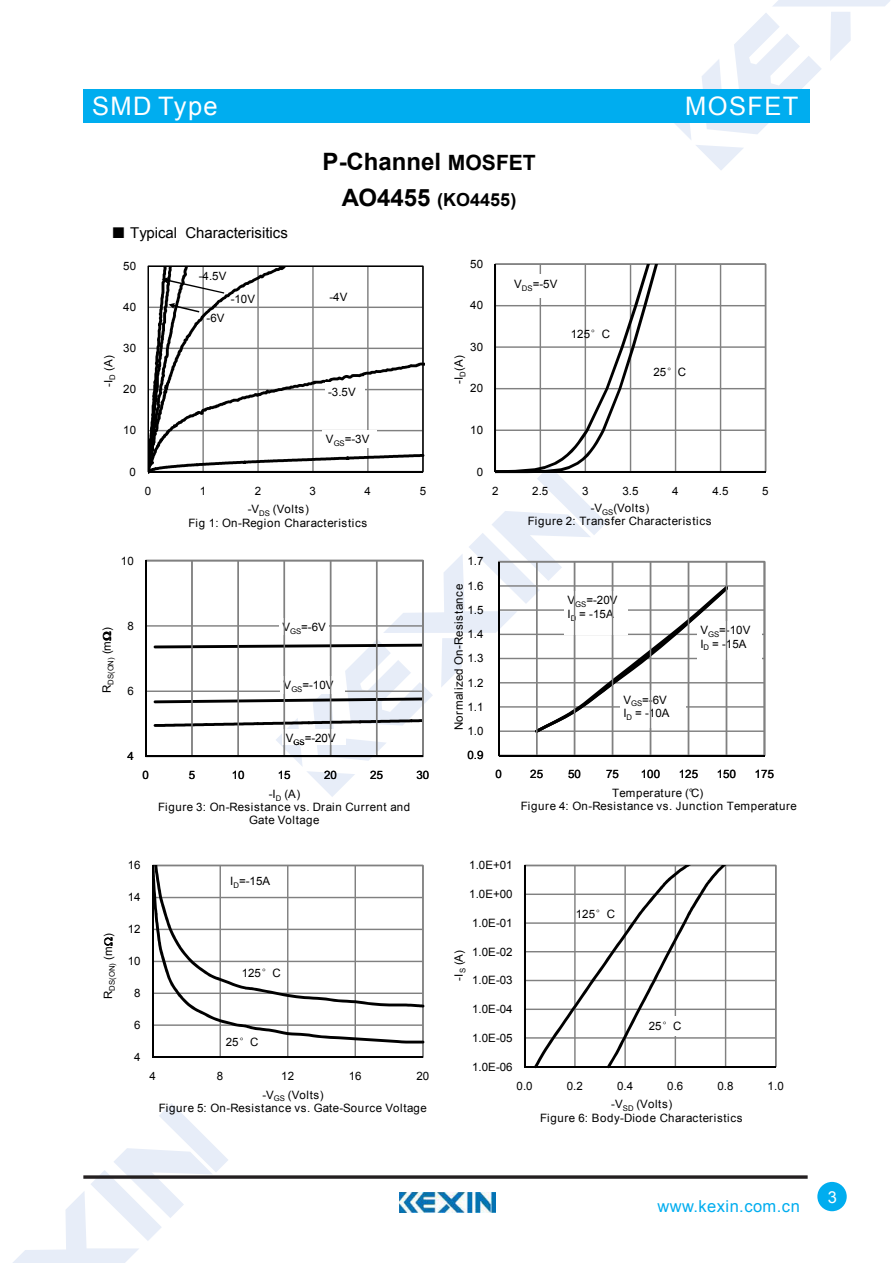
<style>
.page{position:relative;width:893px;height:1263px;background:#fff}
.page>*{position:absolute;margin:0;border:0;box-sizing:border-box;transform-origin:0 0}
.t1{font:25.5px "Arial";letter-spacing:.055em;color:#fff}
.t2{font:700 24px "Arial";color:#000}
.t3{font:700 18px "Arial";letter-spacing:.005em;color:#000}
.t4{font:16.5px "Arial";letter-spacing:.025em;color:#00adef}
.t5{font:16.5px "Arial";color:#fff}
.t6{font:15px "Arial";color:#000}
.t7{font:11.55px/13.4px "Arial";letter-spacing:.005em;color:#000}
.t8{font:11.55px/13.4px "Arial";letter-spacing:.055em;color:#000;text-align:center}
.t9{font:11.55px "Arial";letter-spacing:.05em;color:#000}
.t10{font:7.8px "Arial";letter-spacing:-.005em;color:#000}
.s1{font-size:21px}
.s2{font-size:24px}
.s3{font-family:"Sim Sun"}
.s4{font-family:"TT64 E9 BFA0 t CID Win Char Set FFFF H"}
</style>
<div class="page">
<svg style="left:674px;top:0;width:216px;height:170px"></svg>
<svg style="left:13px;top:1103px;width:215px;height:160px"></svg>
<div style="left:83px;top:89px;width:726px;height:34px;background:#00adef"></div>
<svg style="left:83px;top:1175px;width:725px;height:4px;background:#433f40"></svg>
<div style="left:817px;top:1182px;width:30px;height:29px;background:#00adef;border-radius:50%"></div>
<img style="left:400px;top:1193px;width:95px;height:20px">
<svg style="left:495px;top:263px;width:271px;height:209px"></svg>
<hr style="left:495px;top:471px;width:270px;height:1px;background:#000">
<svg style="left:148px;top:264px;width:580px;height:533px"></svg>
<div style="left:511px;top:275px;width:62px;height:23px;background:#fff"></div>
<svg style="left:145px;top:560px;width:279px;height:197px"></svg>
<hr style="left:145px;top:561px;width:2px;height:195px;background:#000">
<hr style="left:146px;top:756px;width:277px;height:1px;background:#000">
<svg style="left:525px;top:865px;width:251px;height:201px"></svg>
<hr style="left:524px;top:865px;width:1px;height:202px;background:#000">
<hr style="left:525px;top:1066px;width:251px;height:1px;background:#000">
<svg style="left:534px;top:865px;width:202px;height:203px"></svg>
<div style="left:646px;top:1016px;width:40px;height:20px;background:#fff"></div>
<svg style="left:498px;top:561px;width:267px;height:195px"></svg>
<hr style="left:498px;top:562px;width:1px;height:194px;background:#000">
<hr style="left:499px;top:755px;width:265px;height:1px;background:#000">
<hr style="left:152px;top:865px;width:1px;height:192px;background:#000">
<hr style="left:153px;top:1056px;width:270px;height:2px;background:#000">
<svg style="left:153px;top:1008px;width:271px;height:36px"></svg>
<svg style="left:153px;top:865px;width:271px;height:143px"></svg>
<div style="left:227px;top:872px;width:57px;height:19px;background:#fff"></div>
<h1 class="t1" style="left:92px;top:89px;width:127px">SMD Type</h1>
<h1 class="t1" style="left:685px;top:89px;width:115px">MOSFET</h1>
<h2 class="t2" style="left:323px;top:146px;width:215px">P-Channel <span class="s1">MOSFET</span></h2>
<h3 class="t3" style="left:342px;top:188px;width:176px"><span class="s2">AO4455</span> (KO4455)</h3>
<p class="t6" style="left:111px;top:223px;width:178px"><span class="s3">■</span> Typical Characterisitics</p>
<p class="t7" style="left:123px;top:259px;width:14px">50</p>
<p class="t7" style="left:123px;top:301px;width:14px">40</p>
<p class="t7" style="left:199px;top:269px;width:29px">-4.5V</p>
<p class="t7" style="left:231px;top:293px;width:26px">-10V</p>
<p class="t7" style="left:207px;top:311px;width:19px">-6V</p>
<p class="t7" style="left:329px;top:290px;width:19px">-4V</p>
<p class="t7" style="left:470px;top:257px;width:14px">50</p>
<p class="t7" style="left:470px;top:299px;width:14px">40</p>
<p class="t7" style="left:514px;top:277px;width:45px">V<sub>DS</sub>=-5V</p>
<p class="t7" style="left:571px;top:327px;width:41px">125<span class="s4">°</span>C</p>
<p class="t7" style="left:123px;top:342px;width:14px">30</p>
<p class="t7" style="left:470px;top:340px;width:14px">30</p>
<p class="t7" style="left:102px;top:387px;width:33px;rotate:-90deg">-I<sub>D</sub> (A)</p>
<p class="t7" style="left:123px;top:383px;width:14px">20</p>
<p class="t7" style="left:328px;top:385px;width:29px">-3.5V</p>
<p class="t7" style="left:452px;top:384px;width:30px;rotate:-90deg">-I<sub>D</sub>(A)</p>
<p class="t7" style="left:470px;top:382px;width:14px">20</p>
<p class="t7" style="left:653px;top:365px;width:34px">25<span class="s4">°</span>C</p>
<p class="t7" style="left:123px;top:424px;width:14px">10</p>
<p class="t7" style="left:326px;top:433px;width:45px">V<sub>GS</sub>=-3V</p>
<p class="t7" style="left:470px;top:423px;width:14px">10</p>
<p class="t7" style="left:129px;top:465px;width:8px">0</p>
<p class="t7" style="left:477px;top:465px;width:8px">0</p>
<p class="t7" style="left:145px;top:484px;width:8px">0</p>
<p class="t7" style="left:200px;top:484px;width:8px">1</p>
<p class="t7" style="left:255px;top:484px;width:8px">2</p>
<p class="t7" style="left:310px;top:484px;width:8px">3</p>
<p class="t7" style="left:365px;top:484px;width:8px">4</p>
<p class="t7" style="left:420px;top:484px;width:8px">5</p>
<p class="t7" style="left:121px;top:554px;width:14px">10</p>
<p class="t8" style="left:189px;top:503px;width:180px">-V<sub>DS</sub> (Volts)<br>Fig 1: On-Region Characteristics</p>
<p class="t10" style="left:106px;top:693px;width:67px;rotate:-90deg"><sup>R</sup>DS(ON) <sup>(m</sup> <sup>)</sup></p>
<p class="t7" style="left:127px;top:619px;width:8px">8</p>
<p class="t7" style="left:127px;top:684px;width:8px">6</p>
<p class="t7" style="left:282px;top:621px;width:45px">V<sub>GS</sub>=-6V</p>
<p class="t7" style="left:284px;top:679px;width:51px">V<sub>GS</sub>=-10V</p>
<p class="t7" style="left:127px;top:750px;width:8px">4</p>
<p class="t7" style="left:286px;top:732px;width:51px">V<sub>GS</sub>=-20V</p>
<p class="t7" style="left:143px;top:769px;width:8px">0</p>
<p class="t7" style="left:189px;top:769px;width:8px">5</p>
<p class="t7" style="left:232px;top:769px;width:14px">10</p>
<p class="t7" style="left:278px;top:769px;width:14px">15</p>
<p class="t7" style="left:324px;top:769px;width:14px">20</p>
<p class="t7" style="left:370px;top:769px;width:14px">25</p>
<p class="t7" style="left:416px;top:769px;width:14px">30</p>
<p class="t8" style="left:158px;top:787px;width:254px">-I<sub>D</sub> (A)<br>Figure 3: On-Resistance vs. Drain Current and<br>Gate Voltage</p>
<p class="t10" style="left:107px;top:999px;width:67px;rotate:-90deg"><sup>R</sup>DS(ON) <sup>(m</sup> <sup>)</sup></p>
<p class="t7" style="left:128px;top:859px;width:14px">16</p>
<p class="t7" style="left:128px;top:891px;width:14px">14</p>
<p class="t7" style="left:128px;top:923px;width:14px">12</p>
<p class="t7" style="left:128px;top:955px;width:14px">10</p>
<p class="t7" style="left:134px;top:986px;width:8px">8</p>
<p class="t7" style="left:134px;top:1019px;width:8px">6</p>
<p class="t7" style="left:134px;top:1050px;width:8px">4</p>
<p class="t7" style="left:230px;top:875px;width:41px">I<sub>D</sub>=-15A</p>
<p class="t7" style="left:242px;top:967px;width:41px">125<span class="s4">°</span>C</p>
<p class="t7" style="left:226px;top:1035px;width:34px">25<span class="s4">°</span>C</p>
<p class="t7" style="left:149px;top:1069px;width:8px">4</p>
<p class="t7" style="left:217px;top:1069px;width:8px">8</p>
<p class="t7" style="left:281px;top:1069px;width:14px">12</p>
<p class="t7" style="left:349px;top:1069px;width:14px">16</p>
<p class="t7" style="left:416px;top:1069px;width:14px">20</p>
<p class="t8" style="left:159px;top:1088px;width:270px">-V<sub>GS</sub> (Volts)<br>Figure 5: On-Resistance vs. Gate-Source Voltage</p>
<p class="t7" style="left:492px;top:484px;width:8px">2</p>
<p class="t7" style="left:532px;top:484px;width:18px">2.5</p>
<p class="t7" style="left:582px;top:484px;width:8px">3</p>
<p class="t7" style="left:622px;top:484px;width:18px">3.5</p>
<p class="t7" style="left:672px;top:484px;width:8px">4</p>
<p class="t7" style="left:712px;top:484px;width:18px">4.5</p>
<p class="t7" style="left:762px;top:484px;width:8px">5</p>
<p class="t7" style="left:467px;top:555px;width:18px">1.7</p>
<p class="t8" style="left:528px;top:502px;width:185px">-V<sub>GS</sub>(Volts)<br>Figure 2: Transfer Characteristics</p>
<p class="t7" style="left:467px;top:579px;width:18px">1.6</p>
<p class="t9" style="left:451px;top:730px;width:148px;rotate:-90deg">Normalized On-Resistance</p>
<p class="t7" style="left:567px;top:594px;width:51px">V<sub>GS</sub>=-20V<br>I<sub>D</sub> = -15A</p>
<p class="t7" style="left:467px;top:603px;width:18px">1.5</p>
<p class="t7" style="left:467px;top:628px;width:18px">1.4</p>
<p class="t7" style="left:467px;top:652px;width:18px">1.3</p>
<p class="t7" style="left:467px;top:676px;width:18px">1.2</p>
<p class="t7" style="left:623px;top:693px;width:48px">V<sub>GS</sub>=-6V<br>I<sub>D</sub> = -10A</p>
<p class="t7" style="left:467px;top:700px;width:18px">1.1</p>
<p class="t7" style="left:467px;top:724px;width:18px">1.0</p>
<p class="t7" style="left:467px;top:749px;width:18px">0.9</p>
<p class="t7" style="left:700px;top:624px;width:51px">V<sub>GS</sub>=-10V<br>I<sub>D</sub> = -15A</p>
<p class="t7" style="left:495px;top:768px;width:8px">0</p>
<p class="t7" style="left:530px;top:768px;width:14px">25</p>
<p class="t7" style="left:568px;top:768px;width:14px">50</p>
<p class="t7" style="left:606px;top:768px;width:14px">75</p>
<p class="t7" style="left:641px;top:768px;width:21px">100</p>
<p class="t7" style="left:679px;top:768px;width:21px">125</p>
<p class="t7" style="left:717px;top:768px;width:21px">150</p>
<p class="t7" style="left:755px;top:768px;width:21px">175</p>
<p class="t8" style="left:521px;top:786px;width:278px">Temperature (°C)<br>Figure 4: On-Resistance vs. Junction Temperature</p>
<p class="t7" style="left:469px;top:859px;width:45px">1.0E+01</p>
<p class="t7" style="left:469px;top:887px;width:45px">1.0E+00</p>
<p class="t7" style="left:472px;top:916px;width:42px">1.0E-01</p>
<p class="t7" style="left:472px;top:945px;width:42px">1.0E-02</p>
<p class="t7" style="left:452px;top:981px;width:32px;rotate:-90deg">-I<sub>S</sub> (A)</p>
<p class="t7" style="left:472px;top:974px;width:42px">1.0E-03</p>
<p class="t7" style="left:472px;top:1002px;width:42px">1.0E-04</p>
<p class="t7" style="left:472px;top:1031px;width:42px">1.0E-05</p>
<p class="t7" style="left:472px;top:1060px;width:42px">1.0E-06</p>
<p class="t7" style="left:576px;top:908px;width:41px">125<span class="s4">°</span>C</p>
<p class="t7" style="left:649px;top:1019px;width:34px">25<span class="s4">°</span>C</p>
<p class="t7" style="left:516px;top:1079px;width:18px">0.0</p>
<p class="t7" style="left:567px;top:1079px;width:18px">0.2</p>
<p class="t7" style="left:617px;top:1079px;width:18px">0.4</p>
<p class="t7" style="left:667px;top:1079px;width:18px">0.6</p>
<p class="t7" style="left:717px;top:1079px;width:18px">0.8</p>
<p class="t7" style="left:768px;top:1079px;width:18px">1.0</p>
<p class="t8" style="left:540px;top:1098px;width:204px">-V<sub>SD</sub> (Volts)<br>Figure 6: Body-Diode Characteristics</p>
<h3 class="t4" style="left:657px;top:1196px;width:144px">www.kexin.com.cn</h3>
<h3 class="t5" style="left:828px;top:1186px;width:11px">3</h3>
</div>
